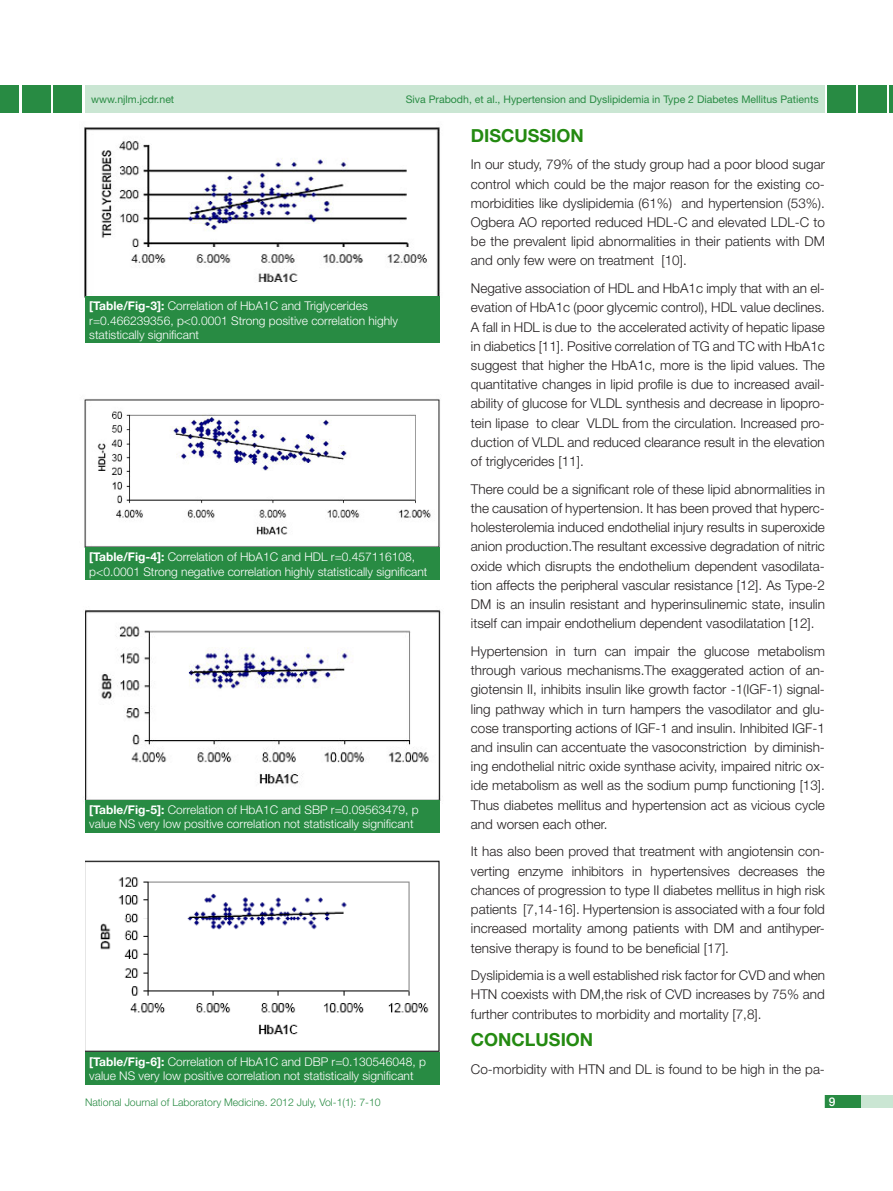
<style>
.page{position:relative;width:893px;height:1191px;background:#fff}
.page>*{position:absolute;margin:0;border:0;box-sizing:border-box;transform-origin:0 0}
.Body_text{font:700 18px "Helvetica Neue";color:#248a11}
.Body_text-2{font:300 13.5px/19.2px "Helvetica Neue";color:#231f20;text-align:justify}
.Table_text{font:300 12px/14.4px "Helvetica Neue";color:#fff}
.t1{font:500 12px "Helvetica Neue";color:#fff}
.t2{font:10.5px "Helvetica Neue";color:#288b43}
.t3{font:300 10.5px "Helvetica Neue";color:#288b43}
.s1{font-weight:700}
</style>
<div class="page">
<div style="left:85px;top:85px;width:740px;height:28px;background:#cae6d3"></div>
<div style="left:0;top:85px;width:19px;height:28px;background:#288b43"></div>
<div style="left:22px;top:85px;width:29px;height:28px;background:#288b43"></div>
<hr style="left:889px;top:85px;width:4px;height:28px;background:#288b43">
<div style="left:858px;top:85px;width:29px;height:28px;background:#288b43"></div>
<div style="left:825px;top:1095px;width:68px;height:13px;background:#cae6d3"></div>
<div style="left:825px;top:1095px;width:35px;height:13px;background:#288b43"></div>
<div style="left:53px;top:85px;width:29px;height:28px;background:#288b43"></div>
<div style="left:827px;top:85px;width:29px;height:28px;background:#288b43"></div>
<img style="left:84px;top:127px;width:356px;height:176px">
<div style="left:85px;top:296px;width:354px;height:47px;background:#288b43"></div>
<img style="left:84px;top:399px;width:356px;height:153px">
<div style="left:85px;top:548px;width:354px;height:32px;background:#288b43"></div>
<img style="left:85px;top:609px;width:356px;height:196px">
<div style="left:85px;top:800px;width:354px;height:32px;background:#288b43"></div>
<img style="left:85px;top:860px;width:354px;height:192px">
<div style="left:85px;top:1052px;width:354px;height:32px;background:#288b43"></div>
<p class="t2" style="left:91px;top:93px;width:85px">www.njlm.jcdr.net</p>
<p class="t2" style="left:406px;top:93px;width:414px">Siva Prabodh, et al., Hypertension and Dyslipidemia in Type 2 Diabetes Mellitus Patients</p>
<p class="Table_text" style="left:89px;top:298px;width:310px"><span class="s1">[Table/Fig-3]:</span> Correlation of HbA1C and Triglycerides r=0.466239356, p&lt;0.0001 Strong positive correlation highly statistically significant</p>
<p class="Table_text" style="left:89px;top:550px;width:340px"><span class="s1">[Table/Fig-4]:</span> Correlation of HbA1C and HDL r=0.457116108, p&lt;0.0001 Strong negative correlation highly statistically significant</p>
<p class="Table_text" style="left:89px;top:802px;width:331px"><span class="s1">[Table/Fig-5]:</span> Correlation of HbA1C and SBP r=0.09563479, p value NS very low positive correlation not statistically significant</p>
<p class="Table_text" style="left:89px;top:1054px;width:338px"><span class="s1">[Table/Fig-6]:</span> Correlation of HbA1C and DBP r=0.130546048, p value NS very low positive correlation not statistically significant</p>
<p class="Body_text" style="left:471px;top:124px;width:112px">DISCUSSION</p>
<p class="Body_text-2" style="left:471px;top:155px;width:356px">In our study, 79% of the study group had a poor blood sugar control which could be the major reason for the existing co&shy;morbidities like dyslipidemia (61%) and hypertension (53%).<br>Ogbera AO reported reduced HDL-C and elevated LDL-C to be the prevalent lipid abnormalities in their patients with DM and only few were on treatment [10].</p>
<p class="Body_text-2" style="left:471px;top:278px;width:355px">Negative association of HDL and HbA1c imply that with an el&shy;evation of HbA1c (poor glycemic control), HDL value declines.<br>A fall in HDL is due to the accelerated activity of hepatic lipase in diabetics [11]. Positive correlation of TG and TC with HbA1c suggest that higher the HbA1c, more is the lipid values. The quantitative changes in lipid profile is due to increased avail&shy;ability of glucose for VLDL synthesis and decrease in lipopro&shy;tein lipase to clear VLDL from the circulation. Increased pro&shy;duction of VLDL and reduced clearance result in the elevation of triglycerides [11].</p>
<p class="Body_text-2" style="left:471px;top:479px;width:356px">There could be a significant role of these lipid abnormalities in the causation of hypertension. It has been proved that hyperc&shy;holesterolemia induced endothelial injury results in superoxide anion production.The resultant excessive degradation of nitric oxide which disrupts the endothelium dependent vasodilata&shy;tion affects the peripheral vascular resistance [12]. As Type-2<br>DM is an insulin resistant and hyperinsulinemic state, insulin itself can impair endothelium dependent vasodilatation [12].</p>
<p class="Body_text-2" style="left:471px;top:641px;width:355px">Hypertension in turn can impair the glucose metabolism through various mechanisms.The exaggerated action of an&shy;giotensin II, inhibits insulin like growth factor -1(IGF-1) signal&shy;ling pathway which in turn hampers the vasodilator and glu&shy;cose transporting actions of IGF-1 and insulin. Inhibited IGF-1 and insulin can accentuate the vasoconstriction by diminish&shy;ing endothelial nitric oxide synthase acivity, impaired nitric ox&shy;ide metabolism as well as the sodium pump functioning [13].<br>Thus diabetes mellitus and hypertension act as vicious cycle and worsen each other.</p>
<p class="Body_text-2" style="left:471px;top:841px;width:355px">It has also been proved that treatment with angiotensin con&shy;verting enzyme inhibitors in hypertensives decreases the chances of progression to type II diabetes mellitus in high risk patients [7,14-16]. Hypertension is associated with a four fold increased mortality among patients with DM and antihyper&shy;tensive therapy is found to be beneficial [17].</p>
<p class="Body_text-2" style="left:471px;top:965px;width:356px">Dyslipidemia is a well established risk factor for CVD and when HTN coexists with DM,the risk of CVD increases by 75% and further contributes to morbidity and mortality [7,8].</p>
<p class="Body_text" style="left:471px;top:1028px;width:124px">Conclusion</p>
<p class="Body_text-2" style="left:471px;top:1059px;width:355px">Co-morbidity with HTN and DL is found to be high in the pa-</p>
<p class="t3" style="left:85px;top:1096px;width:297px">National Journal of Laboratory Medicine. 2012 July, Vol-1(1): 7-10</p>
<p class="t1" style="left:829px;top:1094px;width:8px">9</p>
</div>
